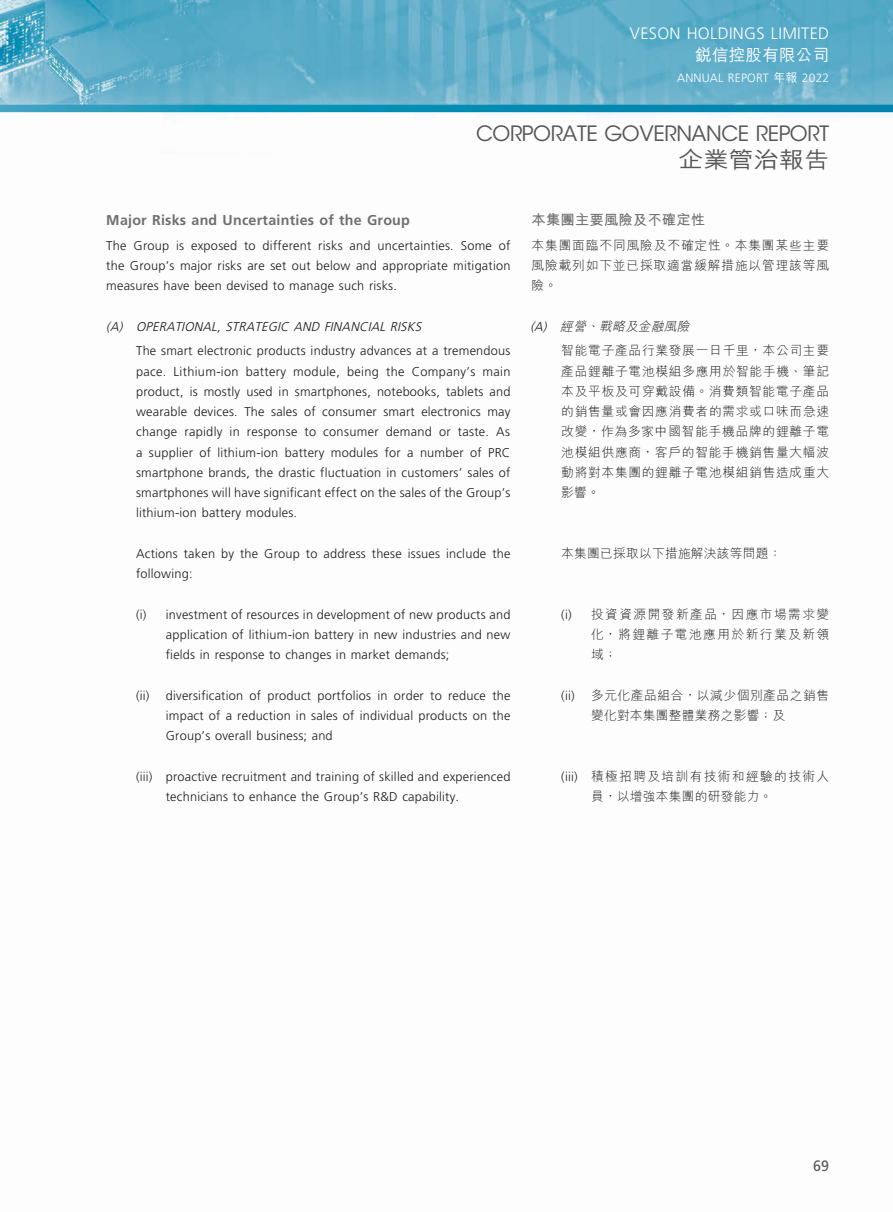
<style>
.page{position:relative;width:893px;height:1212px;background:#fff}
.page>*{position:absolute;margin:0;border:0;box-sizing:border-box;transform-origin:0 0}
.t1{font:500 22.5px "M Hei HK";letter-spacing:.015em;color:#575756;scale:1.1 1}
.t2{font:21px "ITC Avant Garde Std";letter-spacing:-.02em;color:#575756}
.t3{font:300 16.5px "Frutiger LT Std";letter-spacing:.015em;color:#fff}
.t4{font:500 16.5px "M Hei HK";letter-spacing:.015em;color:#fff}
.t5{font:15px "Frutiger LT Std";color:#575756;scale:.95 1}
.t6{font:700 14.25px "Frutiger LT Std";letter-spacing:.015em;color:#6f6f6f}
.t7{font:700 14.25px "M Hei HK";letter-spacing:.015em;color:#6f6f6f}
.t8{font:300 12.75px/20.2px "Frutiger LT Std";letter-spacing:.015em;color:#1c1c1b;text-align:justify}
.t9{font:300 12.75px/20.2px "M Hei HK";letter-spacing:.055em;color:#1c1c1b;text-align:justify}
.t10{font:italic 300 12.75px "Frutiger LT Std";color:#1c1c1b}
.t11{font:300 12.75px/20.2px "M Hei HK";letter-spacing:.105em;color:#1c1c1b}
.t12{font:300 12.75px "M Hei HK";letter-spacing:.015em;color:#1c1c1b}
.t13{font:300 12px "Frutiger LT Std";letter-spacing:.015em;color:#fff}
.s1{font-family:"M Hei HK";font-weight:500}
.s2{font-family:"Frutiger LT Std";font-style:italic}
.s3{font-style:italic}
.s4{font-family:"Frutiger LT Std"}
</style>
<div class="page">
<svg style="left:0;top:0;width:893px;height:116px;background:#60afca"></svg>
<p class="t3" style="left:630px;top:24px;width:201px">VESON HOLDINGS LIMITED</p>
<p class="t13" style="left:677px;top:71px;width:154px">ANNUAL REPORT <span class="s1">年報</span> 2022</p>
<p class="t4" style="left:695px;top:43px;width:135px">銳信控股有限公司</p>
<h2 class="t2" style="left:476px;top:121px;width:354px">CORPORATE GOVERNANCE REPORT</h2>
<h1 class="t1" style="left:679px;top:144px;width:138px">企業管治報告</h1>
<p class="t6" style="left:106px;top:212px;width:305px">Major Risks and Uncertainties of the Group</p>
<p class="t8" style="left:106px;top:235px;width:406px">The Group is exposed to different risks and uncertainties. Some of the Group’s major risks are set out below and appropriate mitigation measures have been devised to manage such risks.</p>
<p class="t10" style="left:106px;top:319px;width:320px">(A) OPERATIONAL, STRATEGIC AND FINANCIAL RISKS</p>
<p class="t8" style="left:136px;top:341px;width:376px">The smart electronic products industry advances at a tremendous pace. Lithium-ion battery module, being the Company’s main product, is mostly used in smartphones, notebooks, tablets and wearable devices. The sales of consumer smart electronics may change rapidly in response to consumer demand or taste. As a supplier of lithium-ion battery modules for a number of PRC smartphone brands, the drastic fluctuation in customers’ sales of smartphones will have significant effect on the sales of the Group’s lithium-ion battery modules.</p>
<p class="t8" style="left:136px;top:543px;width:376px">Actions taken by the Group to address these issues include the following:</p>
<p class="t8" style="left:166px;top:604px;width:346px;text-indent:-30px">(i) investment of resources in development of new products and application of lithium-ion battery in new industries and new fields in response to changes in market demands;</p>
<p class="t8" style="left:166px;top:685px;width:346px;text-indent:-30px">(ii) diversification of product portfolios in order to reduce the impact of a reduction in sales of individual products on the Group’s overall business; and</p>
<p class="t8" style="left:166px;top:766px;width:346px;text-indent:-30px">(iii) proactive recruitment and training of skilled and experienced technicians to enhance the Group’s R&amp;D capability.</p>
<p class="t7" style="left:531px;top:210px;width:175px">本集團主要風險及不確定性</p>
<p class="t9" style="left:531px;top:235px;width:299px">本集團面臨不同風險及不確定性。本集團某些主要風險載列如下並已採取適當緩解措施以管理該等風險。</p>
<p class="t9" style="left:561px;top:313px;width:269px;line-height:24.5px;text-indent:-31px"><span class="s2">(A)</span> <span class="s3">經營、戰略及金融風險<br></span>智能電子產品行業發展一日千里，本公司主要</p>
<p class="t9" style="left:561px;top:360px;width:269px">產品鋰離子電池模組多應用於智能手機、筆記本及平板及可穿戴設備。消費類智能電子產品的銷售量或會因應消費者的需求或口味而急速改變，作為多家中國智能手機品牌的鋰離子電池模組供應商，客戶的智能手機銷售量大幅波動將對本集團的鋰離子電池模組銷售造成重大影響。</p>
<p class="t12" style="left:561px;top:544px;width:222px">本集團已採取以下措施解決該等問題：</p>
<p class="t9" style="left:591px;top:603px;width:240px;text-indent:-30px"><span class="s4">(i)</span> 投資資源開發新產品，因應市場需求變化，將鋰離子電池應用於新行業及新領域；</p>
<p class="t8" style="left:561px;top:685px;width:15px">(ii)</p>
<p class="t9" style="left:591px;top:684px;width:240px">多元化產品組合，以減少個別產品之銷售變化對本集團整體業務之影響；及</p>
<p class="t11" style="left:591px;top:765px;width:240px;text-indent:-30px"><span class="s4">(iii)</span> 積極招聘及培訓有技術和經驗的技術人員，以增強本集團的研發能力。</p>
<p class="t5" style="left:813px;top:1157px;width:18px">69</p>
</div>
